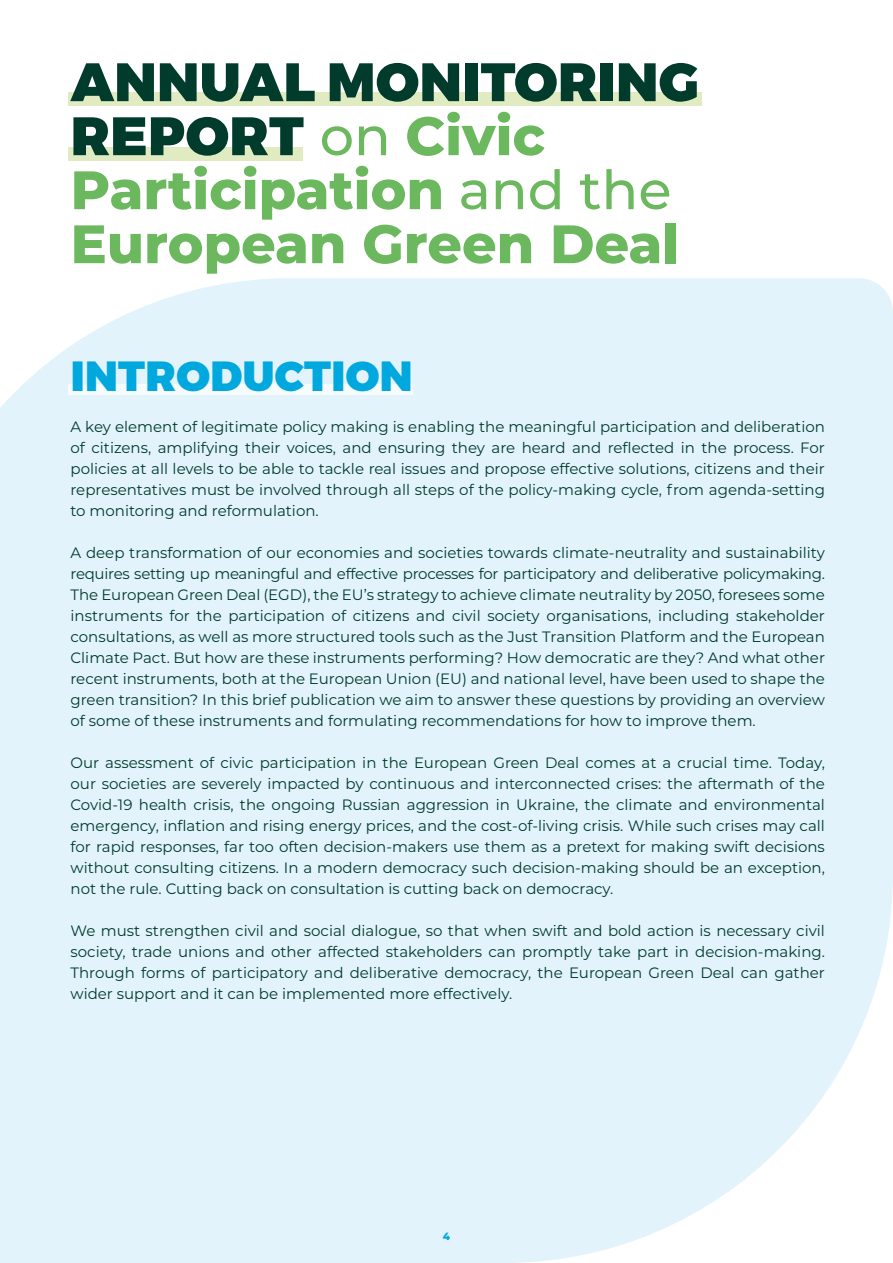
<style>
.page{position:relative;width:893px;height:1263px;background:#fff}
.page>*{position:absolute;margin:0;border:0;box-sizing:border-box;transform-origin:0 0}
.t1{font:800 54px/54px "Montserrat";color:#6cb85e}
.t2{font:900 42px "Montserrat";letter-spacing:.01em;color:#00a8dd}
.t3{font:15px/21px "Montserrat";color:#003b2c;text-align:justify}
.t4{font:800 10.5px "Montserrat";color:#00a8dd}
.s1{font-weight:900;color:#003b2c}
.s2{font-weight:500}
</style>
<div class="page">
<div style="left:68px;top:92px;width:634px;height:14px;background:#e1ebc2"></div>
<div style="left:68px;top:147px;width:235px;height:14px;background:#e1ebc2"></div>
<div style="left:0;top:278px;width:893px;height:985px;background:#e3f3fc"></div>
<div style="left:68px;top:384px;width:345px;height:10px;background:#f6fbfe"></div>
<p class="t1" style="left:70px;top:52px;width:630px"><span class="s1">ANNUAL MONITORING<br>REPORT</span> <span class="s2">on</span> Civic<br>Participation <span class="s2">and the<br></span>European Green Deal</p>
<p class="t2" style="left:71px;top:350px;width:343px">INTRODUCTION</p>
<p class="t3" style="left:70px;top:416px;width:756px">A key element of legitimate policy making is enabling the meaningful participation and deliberation of citizens, amplifying their voices, and ensuring they are heard and reflected in the process. For policies at all levels to be able to tackle real issues and propose effective solutions, citizens and their representatives must be involved through all steps of the policy-making cycle, from agenda-setting to monitoring and reformulation.</p>
<p class="t3" style="left:70px;top:542px;width:756px">A deep transformation of our economies and societies towards climate-neutrality and sustainability requires setting up meaningful and effective processes for participatory and deliberative policymaking.<br>The European Green Deal (EGD), the EU’s strategy to achieve climate neutrality by 2050, foresees some instruments for the participation of citizens and civil society organisations, including stakeholder consultations, as well as more structured tools such as the Just Transition Platform and the European Climate Pact. But how are these instruments performing? How democratic are they? And what other recent instruments, both at the European Union (EU) and national level, have been used to shape the green transition? In this brief publication we aim to answer these questions by providing an overview of some of these instruments and formulating recommendations for how to improve them.</p>
<p class="t3" style="left:70px;top:752px;width:756px">Our assessment of civic participation in the European Green Deal comes at a crucial time. Today, our societies are severely impacted by continuous and interconnected crises: the aftermath of the Covid-19 health crisis, the ongoing Russian aggression in Ukraine, the climate and environmental emergency, inflation and rising energy prices, and the cost-of-living crisis. While such crises may call for rapid responses, far too often decision-makers use them as a pretext for making swift decisions without consulting citizens. In a modern democracy such decision-making should be an exception, not the rule. Cutting back on consultation is cutting back on democracy.</p>
<p class="t3" style="left:70px;top:920px;width:756px">We must strengthen civil and social dialogue, so that when swift and bold action is necessary civil society, trade unions and other affected stakeholders can promptly take part in decision-making.<br>Through forms of participatory and deliberative democracy, the European Green Deal can gather wider support and it can be implemented more effectively.</p>
<p class="t4" style="left:443px;top:1228px;width:9px">4</p>
</div>
